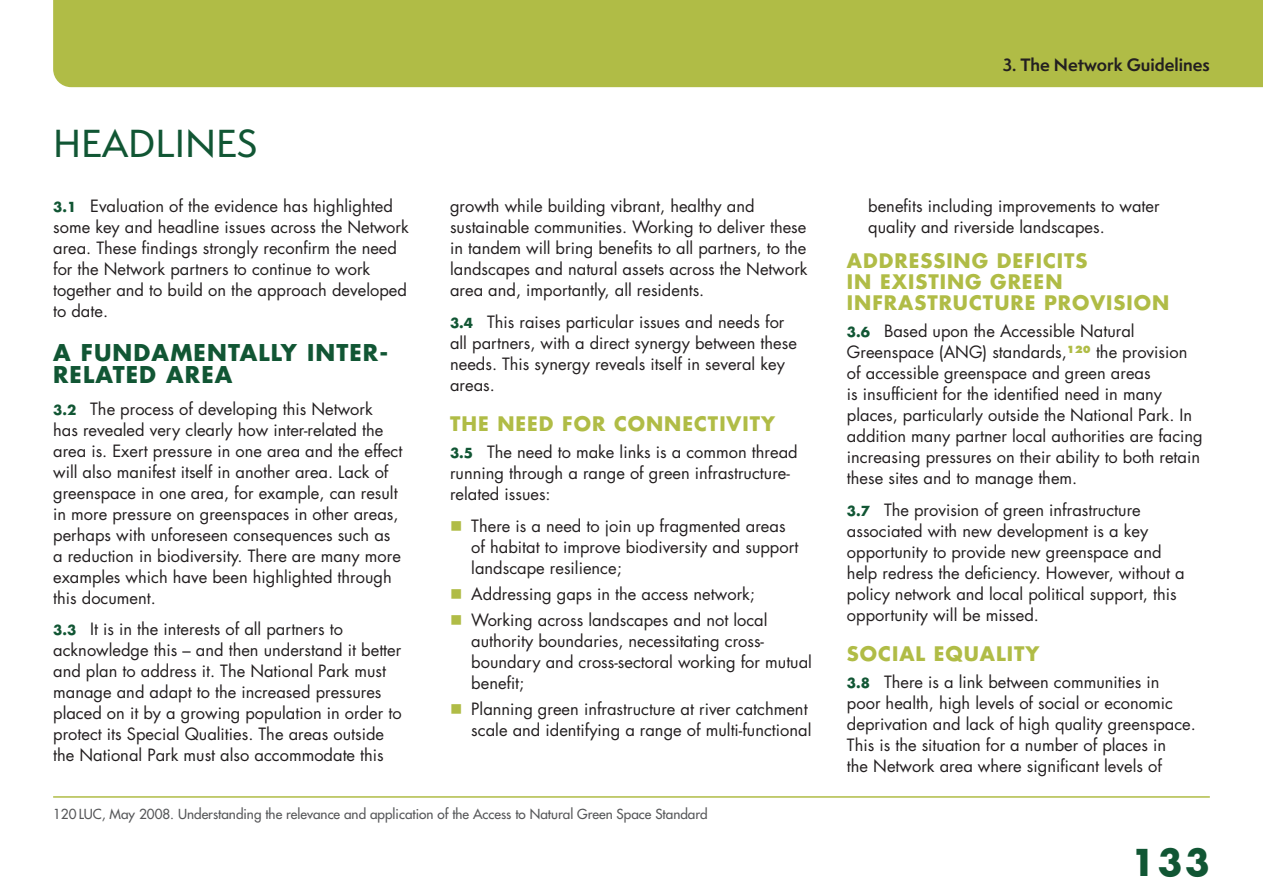
<style>
.page{position:relative;width:1263px;height:893px;background:#fff}
.page>*{position:absolute;margin:0;border:0;box-sizing:border-box;transform-origin:0 0}
.HeadAa{font:500 36px "Semplicita Pro";color:#115634}
.t1{font:700 36px "Futura";color:#115634}
.HeadB{font:700 22.5px/22.5px "Futura";letter-spacing:.05em;color:#115634}
.HeadC{font:700 19.5px/21px "Futura";letter-spacing:.05em;color:#b0bc46}
.t2{font:16.5px/21px "Futura";color:#231f20}
.t3{font:700 16.5px "Semplicita Pro";color:#231f20}
.Footnote{font:13.5px "Futura";color:#57585a}
.s1{font-weight:700;font-size:13.5px;color:#115634}
</style>
<div class="page">
<hr style="left:53px;top:796px;width:1157px;height:2px;background:#b0bc46">
<div style="left:53px;top:0;width:1210px;height:87px;background:#b0bc46"></div>
<p class="HeadAa" style="left:53px;top:118px;width:206px">HEADLINES</p>
<p class="t2" style="left:53px;top:195px;width:357px"><span class="s1">3.1</span> Evaluation of the evidence has highlighted some key and headline issues across the Network area. These findings strongly reconfirm the need for the Network partners to continue to work together and to build on the approach developed to date.</p>
<p class="HeadB" style="left:53px;top:340px;width:337px">A FUNDAMENTALLY INTER-<br>RELATED AREA</p>
<p class="t2" style="left:53px;top:398px;width:351px"><span class="s1">3.2</span> The process of developing this Network<br>has revealed very clearly how inter-related the area is. Exert pressure in one area and the effect will also manifest itself in another area. Lack of greenspace in one area, for example, can result in more pressure on greenspaces in other areas, perhaps with unforeseen consequences such as a reduction in biodiversity. There are many more examples which have been highlighted through this document.</p>
<p class="t2" style="left:53px;top:618px;width:350px"><span class="s1">3.3</span> It is in the interests of all partners to acknowledge this – and then understand it better and plan to address it. The National Park must manage and adapt to the increased pressures placed on it by a growing population in order to protect its Special Qualities. The areas outside the National Park must also accommodate this</p>
<p class="t2" style="left:450px;top:195px;width:359px">growth while building vibrant, healthy and sustainable communities. Working to deliver these in tandem will bring benefits to all partners, to the landscapes and natural assets across the Network area and, importantly, all residents.</p>
<p class="t2" style="left:450px;top:311px;width:348px"><span class="s1">3.4</span> This raises particular issues and needs for all partners, with a direct synergy between these needs. This synergy reveals itself in several key areas.</p>
<p class="HeadC" style="left:450px;top:412px;width:326px">THE NEED FOR CONNECTIVITY</p>
<p class="t2" style="left:450px;top:441px;width:349px"><span class="s1">3.5</span> The need to make links is a common thread running through a range of green infrastructure&shy;related issues:</p>
<p class="t2" style="left:471px;top:515px;width:329px">There is a need to join up fragmented areas of habitat to improve biodiversity and support landscape resilience;</p>
<p class="t2" style="left:471px;top:583px;width:285px">Addressing gaps in the access network;</p>
<p class="t2" style="left:471px;top:609px;width:342px">Working across landscapes and not local authority boundaries, necessitating cross&shy;boundary and cross-sectoral working for mutual benefit;</p>
<p class="t2" style="left:471px;top:698px;width:342px">Planning green infrastructure at river catchment scale and identifying a range of multi-functional</p>
<p class="Footnote" style="left:53px;top:805px;width:656px">120 LUC, May 2008. Understanding the relevance and application of the Access to Natural Green Space Standard</p>
<p class="t3" style="left:1003px;top:53px;width:209px">3. The Network Guidelines</p>
<p class="t2" style="left:868px;top:195px;width:293px">benefits including improvements to water quality and riverside landscapes.</p>
<p class="HeadC" style="left:847px;top:249px;width:324px">ADDRESSING DEFICITS<br>IN EXISTING GREEN<br>INFRASTRUCTURE PROVISION</p>
<p class="t2" style="left:847px;top:320px;width:357px"><span class="s1">3.6</span> Based upon the Accessible Natural Greenspace (ANG) standards,<sup>120</sup> the provision of accessible greenspace and green areas<br>is insufficient for the identified need in many places, particularly outside the National Park. In addition many partner local authorities are facing increasing pressures on their ability to both retain these sites and to manage them.</p>
<p class="t2" style="left:847px;top:499px;width:339px"><span class="s1">3.7</span> The provision of green infrastructure associated with new development is a key opportunity to provide new greenspace and help redress the deficiency. However, without a policy network and local political support, this opportunity will be missed.</p>
<p class="HeadC" style="left:847px;top:642px;width:194px">SOCIAL EQUALITY</p>
<p class="t2" style="left:847px;top:671px;width:350px"><span class="s1">3.8</span> There is a link between communities in poor health, high levels of social or economic deprivation and lack of high quality greenspace.<br>This is the situation for a number of places in<br>the Network area where significant levels of</p>
<h1 class="t1" style="left:1131px;top:837px;width:81px">133</h1>
</div>
